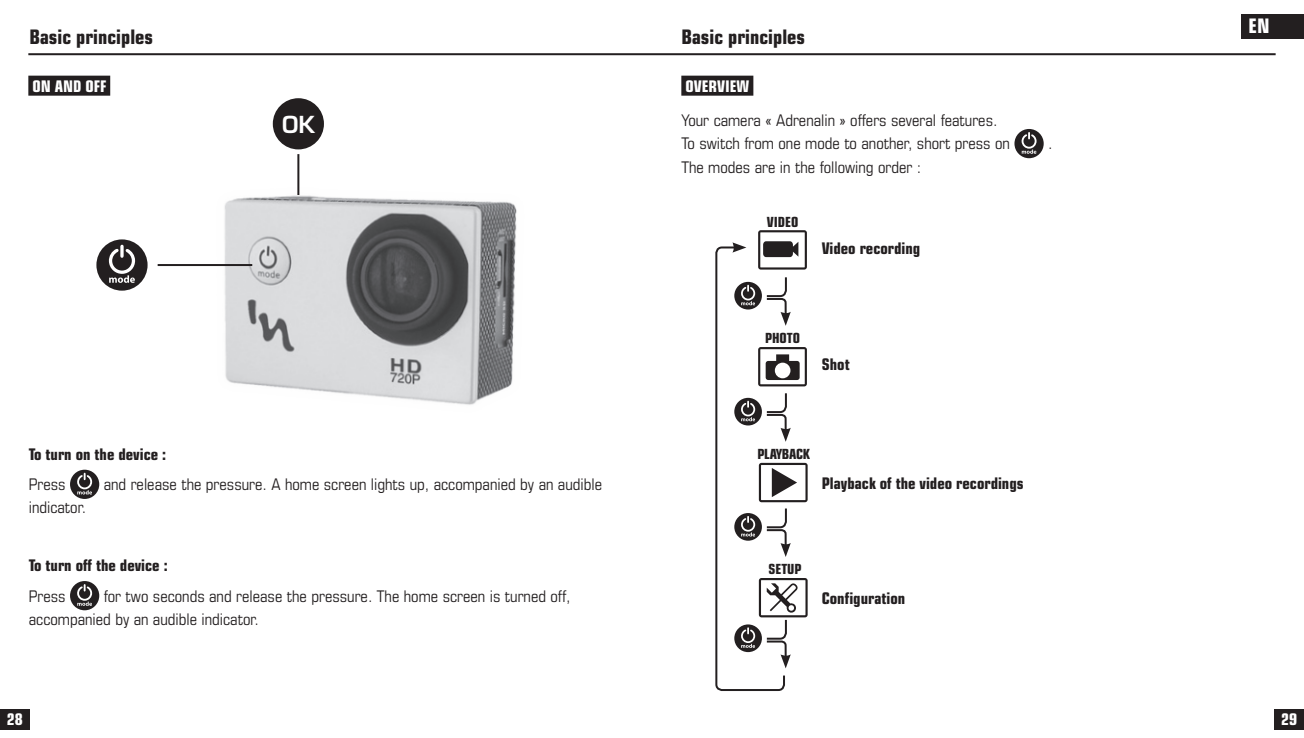
<style>
.page{position:relative;width:1304px;height:738px;background:#fff}
.page>*{position:absolute;margin:0;border:0;box-sizing:border-box;transform-origin:0 0}
.t1{font:600 22.8px "Eurostile";color:#fff}
.t2{font:700 condensed 20px "Eurostile";color:#231f20}
.t3{font:700 condensed 20px "Eurostile";color:#fff}
.t4{font:condensed 16px/23.2px "Eurostile";color:#231f20}
.t5{font:700 condensed 16px "Eurostile";color:#231f20}
.t6{font:700 condensed 16px "Eurostile";color:#fff}
.t7{font:700 condensed 14px "Eurostile";color:#231f20}
.t8{font:700 condensed 14px "Eurostile";letter-spacing:-.02em;color:#231f20}
</style>
<div class="page">
<div style="left:0;top:709px;width:29px;height:20px;background:#231f20"></div>
<div style="left:1274px;top:709px;width:30px;height:20px;background:#231f20"></div>
<div style="left:1242px;top:14px;width:62px;height:24px;background:#231f20"></div>
<hr style="left:28px;top:53px;width:1248px;height:2px;background:#231f20">
<div style="left:28px;top:76px;width:82px;height:20px;background:#231f20"></div>
<div style="left:70px;top:469px;width:29px;height:29px;background:#231f20;border-radius:50%"></div>
<svg style="left:70px;top:580px;width:29px;height:29px"></svg>
<svg style="left:76px;top:469px;width:16px;height:136px"></svg>
<img style="left:217px;top:158px;width:300px;height:247px">
<div style="left:96px;top:239px;width:52px;height:51px;background:#231f20;border-radius:50%"></div>
<svg style="left:109px;top:246px;width:27px;height:36px"></svg>
<hr style="left:158px;top:264px;width:94px;height:2px;background:#231f20">
<div style="left:273px;top:98px;width:51px;height:51px;background:#231f20;border-radius:50%"></div>
<hr style="left:297px;top:154px;width:2px;height:41px;background:#231f20">
<div style="left:681px;top:76px;width:72px;height:20px;background:#231f20"></div>
<div style="left:1014px;top:129px;width:30px;height:29px;background:#231f20;border-radius:50%"></div>
<svg style="left:1021px;top:53px;width:15px;height:101px"></svg>
<svg style="left:715px;top:230px;width:93px;height:461px"></svg>
<p class="t2" style="left:29px;top:25px;width:125px">Basic principles</p>
<p class="t6" style="left:32px;top:76px;width:75px">ON AND OFF</p>
<h1 class="t1" style="left:282px;top:110px;width:34px">OK</h1>
<p class="t5" style="left:29px;top:444px;width:139px">To turn on the device :</p>
<p class="t4" style="left:29px;top:472px;width:38px">Press</p>
<p class="t4" style="left:104px;top:472px;width:500px">and release the pressure. A home screen lights up, accompanied by an audible</p>
<p class="t4" style="left:29px;top:495px;width:59px">indicator.</p>
<p class="t5" style="left:29px;top:555px;width:140px">To turn off the device :</p>
<p class="t4" style="left:29px;top:583px;width:38px">Press</p>
<p class="t4" style="left:29px;top:583px;width:543px;text-indent:75px">for two seconds and release the pressure. The home screen is turned off, accompanied by an audible indicator.</p>
<p class="t2" style="left:681px;top:25px;width:125px">Basic principles</p>
<p class="t6" style="left:685px;top:76px;width:66px">OVERVIEW</p>
<p class="t4" style="left:681px;top:108px;width:330px">Your camera « Adrenalin » offers several features.<br>To switch from one mode to another, short press on</p>
<p class="t4" style="left:681px;top:155px;width:242px">The modes are in the following order :</p>
<p class="t7" style="left:767px;top:213px;width:33px">VIDEO</p>
<p class="t5" style="left:822px;top:238px;width:100px">Video recording</p>
<p class="t7" style="left:765px;top:329px;width:37px">PHOTO</p>
<p class="t5" style="left:822px;top:354px;width:29px">Shot</p>
<p class="t4" style="left:1048px;top:132px;width:6px">.</p>
<p class="t8" style="left:758px;top:445px;width:54px">PLAYBACK</p>
<p class="t5" style="left:822px;top:473px;width:203px">Playback of the video recordings</p>
<p class="t7" style="left:768px;top:560px;width:35px">SETUP</p>
<p class="t5" style="left:822px;top:588px;width:85px">Configuration</p>
<p class="t3" style="left:1249px;top:14px;width:23px">EN</p>
<p class="t6" style="left:7px;top:709px;width:17px">28</p>
<p class="t6" style="left:1281px;top:709px;width:17px">29</p>
</div>
